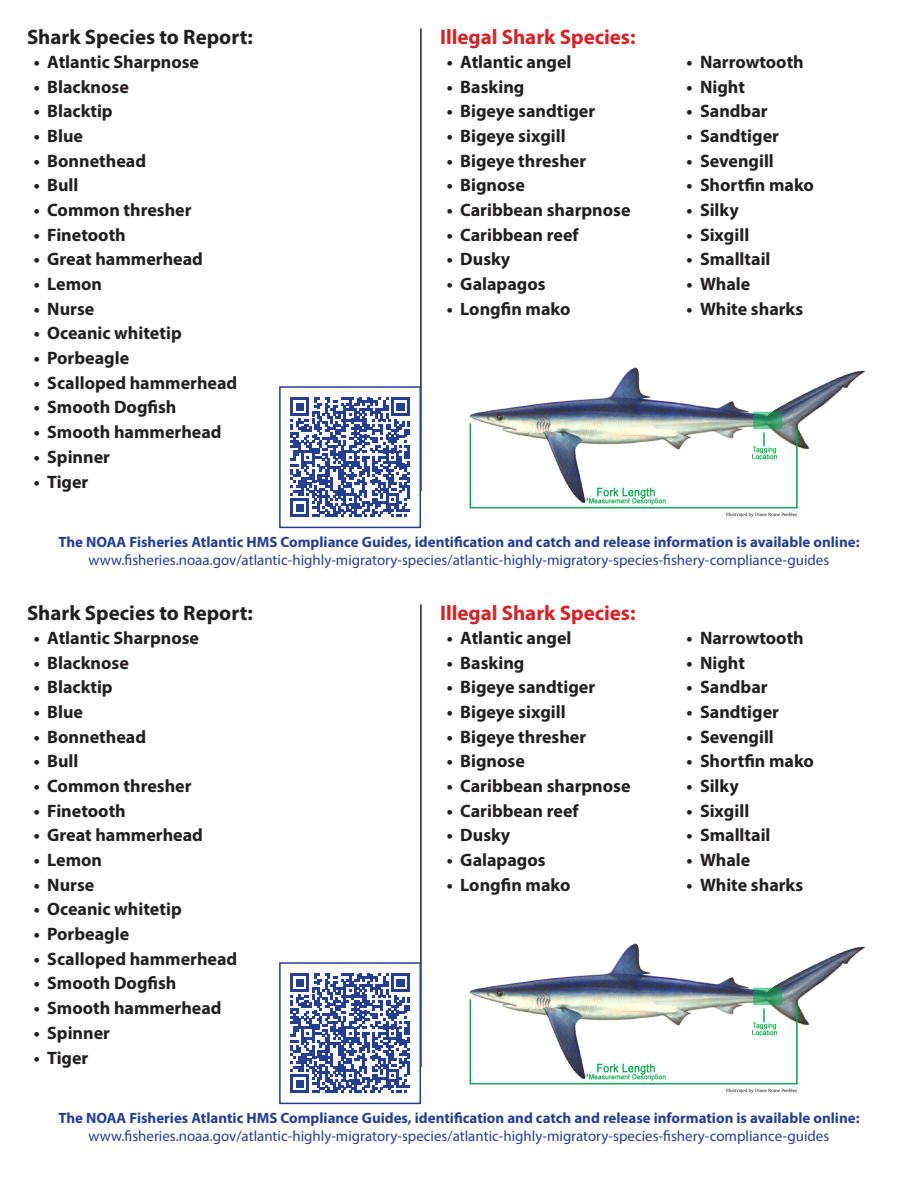
<style>
.page{position:relative;width:918px;height:1188px;background:#fff}
.page>*{position:absolute;margin:0;border:0;box-sizing:border-box;transform-origin:0 0}
.t1{font:700 20.85px "Myriad Pro";color:#231f20}
.t2{font:700 20.85px "Myriad Pro";color:#d1232a}
.t3{font:700 18px "Myriad Pro";color:#231f20}
.t4{font:15px "Myriad Pro";color:#253f8e}
.t5{font:700 15px "Myriad Pro";color:#253f8e}
</style>
<div class="page">
<hr style="left:420px;top:28px;width:2px;height:463px;background:#231f20">
<img style="left:469px;top:367px;width:396px;height:151px">
<svg style="left:290px;top:398px;width:120px;height:119px"></svg>
<div style="left:279px;top:386px;width:142px;height:142px;border:2px solid #253f8e"></div>
<hr style="left:420px;top:604px;width:2px;height:463px;background:#231f20">
<img style="left:469px;top:943px;width:396px;height:151px">
<svg style="left:290px;top:974px;width:120px;height:119px"></svg>
<div style="left:279px;top:962px;width:142px;height:142px;border:2px solid #253f8e"></div>
<p class="t1" style="left:27px;top:24px;width:227px">Shark Species to Report:</p>
<p class="t2" style="left:440px;top:24px;width:197px">Illegal Shark Species:</p>
<p class="t3" style="left:34px;top:50px;width:167px">• Atlantic Sharpnose</p>
<p class="t3" style="left:34px;top:75px;width:97px">• Blacknose</p>
<p class="t3" style="left:34px;top:99px;width:81px">• Blacktip</p>
<p class="t3" style="left:34px;top:124px;width:51px">• Blue</p>
<p class="t3" style="left:34px;top:149px;width:114px">• Bonnethead</p>
<p class="t3" style="left:34px;top:174px;width:46px">• Bull</p>
<p class="t3" style="left:34px;top:198px;width:159px">• Common thresher</p>
<p class="t3" style="left:34px;top:223px;width:94px">• Finetooth</p>
<p class="t3" style="left:34px;top:248px;width:171px">• Great hammerhead</p>
<p class="t3" style="left:34px;top:272px;width:70px">• Lemon</p>
<p class="t3" style="left:34px;top:297px;width:62px">• Nurse</p>
<p class="t3" style="left:34px;top:322px;width:150px">• Oceanic whitetip</p>
<p class="t3" style="left:34px;top:346px;width:97px">• Porbeagle</p>
<p class="t3" style="left:34px;top:371px;width:205px">• Scalloped hammerhead</p>
<p class="t3" style="left:34px;top:396px;width:144px">• Smooth Dogfish</p>
<p class="t3" style="left:34px;top:420px;width:189px">• Smooth hammerhead</p>
<p class="t3" style="left:34px;top:445px;width:78px">• Spinner</p>
<p class="t3" style="left:34px;top:470px;width:56px">• Tiger</p>
<p class="t3" style="left:447px;top:50px;width:126px">• Atlantic angel</p>
<p class="t3" style="left:447px;top:75px;width:79px">• Basking</p>
<p class="t3" style="left:447px;top:99px;width:150px">• Bigeye sandtiger</p>
<p class="t3" style="left:447px;top:124px;width:120px">• Bigeye sixgill</p>
<p class="t3" style="left:447px;top:149px;width:141px">• Bigeye thresher</p>
<p class="t3" style="left:447px;top:174px;width:80px">• Bignose</p>
<p class="t3" style="left:447px;top:198px;width:185px">• Caribbean sharpnose</p>
<p class="t3" style="left:447px;top:223px;width:133px">• Caribbean reef</p>
<p class="t3" style="left:447px;top:248px;width:65px">• Dusky</p>
<p class="t3" style="left:447px;top:272px;width:100px">• Galapagos</p>
<p class="t3" style="left:447px;top:297px;width:125px">• Longfin mako</p>
<p class="t3" style="left:687px;top:50px;width:119px">• Narrowtooth</p>
<p class="t3" style="left:687px;top:75px;width:60px">• Night</p>
<p class="t3" style="left:687px;top:99px;width:83px">• Sandbar</p>
<p class="t3" style="left:687px;top:124px;width:94px">• Sandtiger</p>
<p class="t3" style="left:687px;top:149px;width:89px">• Sevengill</p>
<p class="t3" style="left:687px;top:174px;width:129px">• Shortfin mako</p>
<p class="t3" style="left:687px;top:198px;width:54px">• Silky</p>
<p class="t3" style="left:687px;top:223px;width:64px">• Sixgill</p>
<p class="t3" style="left:687px;top:248px;width:86px">• Smalltail</p>
<p class="t3" style="left:687px;top:272px;width:65px">• Whale</p>
<p class="t3" style="left:687px;top:297px;width:118px">• White sharks</p>
<p class="t5" style="left:58px;top:532px;width:803px">The NOAA Fisheries Atlantic HMS Compliance Guides, identification and catch and release information is available online:</p>
<p class="t4" style="left:89px;top:551px;width:742px">www.fisheries.noaa.gov/atlantic-highly-migratory-species/atlantic-highly-migratory-species-fishery-compliance-guides</p>
<p class="t1" style="left:27px;top:600px;width:227px">Shark Species to Report:</p>
<p class="t2" style="left:440px;top:600px;width:197px">Illegal Shark Species:</p>
<p class="t3" style="left:34px;top:626px;width:167px">• Atlantic Sharpnose</p>
<p class="t3" style="left:34px;top:651px;width:97px">• Blacknose</p>
<p class="t3" style="left:34px;top:675px;width:81px">• Blacktip</p>
<p class="t3" style="left:34px;top:700px;width:51px">• Blue</p>
<p class="t3" style="left:34px;top:725px;width:114px">• Bonnethead</p>
<p class="t3" style="left:34px;top:750px;width:46px">• Bull</p>
<p class="t3" style="left:34px;top:774px;width:159px">• Common thresher</p>
<p class="t3" style="left:34px;top:799px;width:94px">• Finetooth</p>
<p class="t3" style="left:34px;top:824px;width:171px">• Great hammerhead</p>
<p class="t3" style="left:34px;top:848px;width:70px">• Lemon</p>
<p class="t3" style="left:34px;top:873px;width:62px">• Nurse</p>
<p class="t3" style="left:34px;top:898px;width:150px">• Oceanic whitetip</p>
<p class="t3" style="left:34px;top:922px;width:97px">• Porbeagle</p>
<p class="t3" style="left:34px;top:947px;width:205px">• Scalloped hammerhead</p>
<p class="t3" style="left:34px;top:972px;width:144px">• Smooth Dogfish</p>
<p class="t3" style="left:34px;top:996px;width:189px">• Smooth hammerhead</p>
<p class="t3" style="left:34px;top:1021px;width:78px">• Spinner</p>
<p class="t3" style="left:34px;top:1046px;width:56px">• Tiger</p>
<p class="t3" style="left:447px;top:626px;width:126px">• Atlantic angel</p>
<p class="t3" style="left:447px;top:651px;width:79px">• Basking</p>
<p class="t3" style="left:447px;top:675px;width:150px">• Bigeye sandtiger</p>
<p class="t3" style="left:447px;top:700px;width:120px">• Bigeye sixgill</p>
<p class="t3" style="left:447px;top:725px;width:141px">• Bigeye thresher</p>
<p class="t3" style="left:447px;top:750px;width:80px">• Bignose</p>
<p class="t3" style="left:447px;top:774px;width:185px">• Caribbean sharpnose</p>
<p class="t3" style="left:447px;top:799px;width:133px">• Caribbean reef</p>
<p class="t3" style="left:447px;top:824px;width:65px">• Dusky</p>
<p class="t3" style="left:447px;top:848px;width:100px">• Galapagos</p>
<p class="t3" style="left:447px;top:873px;width:125px">• Longfin mako</p>
<p class="t3" style="left:687px;top:626px;width:119px">• Narrowtooth</p>
<p class="t3" style="left:687px;top:651px;width:60px">• Night</p>
<p class="t3" style="left:687px;top:675px;width:83px">• Sandbar</p>
<p class="t3" style="left:687px;top:700px;width:94px">• Sandtiger</p>
<p class="t3" style="left:687px;top:725px;width:89px">• Sevengill</p>
<p class="t3" style="left:687px;top:750px;width:129px">• Shortfin mako</p>
<p class="t3" style="left:687px;top:774px;width:54px">• Silky</p>
<p class="t3" style="left:687px;top:799px;width:64px">• Sixgill</p>
<p class="t3" style="left:687px;top:824px;width:86px">• Smalltail</p>
<p class="t3" style="left:687px;top:848px;width:65px">• Whale</p>
<p class="t3" style="left:687px;top:873px;width:118px">• White sharks</p>
<p class="t5" style="left:58px;top:1108px;width:803px">The NOAA Fisheries Atlantic HMS Compliance Guides, identification and catch and release information is available online:</p>
<p class="t4" style="left:89px;top:1127px;width:742px">www.fisheries.noaa.gov/atlantic-highly-migratory-species/atlantic-highly-migratory-species-fishery-compliance-guides</p>
</div>
